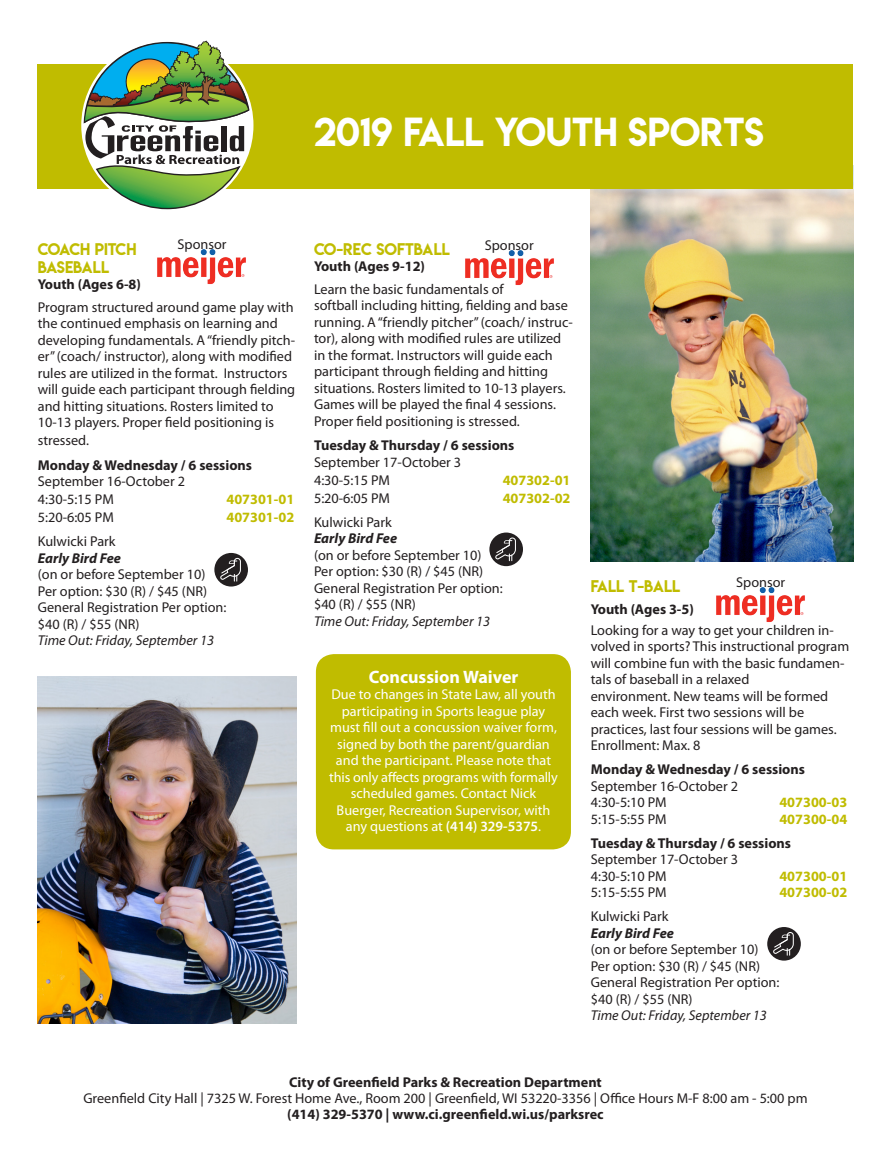
<style>
.page{position:relative;width:891px;height:1161px;background:#fff}
.page>*{position:absolute;margin:0;border:0;box-sizing:border-box;transform-origin:0 0}
.t1{font:36px "Lemon Milk";color:#fff}
.t2{font:700 18px "Myriad Pro";color:#fff}
.t3{font:15px "Lemon Milk";color:#c0bc00}
.t4{font:15px "Lemon Milk";letter-spacing:-.03em;color:#c0bc00}
.t5{font:14.25px/16.5px "Myriad Pro";color:#231f20}
.t6{font:14.25px/16.5px "Myriad Pro";color:#fff;text-align:center}
.t7{font:700 14.25px "Myriad Pro";color:#231f20}
.t8{font:italic 14.25px "Myriad Pro";color:#231f20}
.t9{font:700 14.25px "Myriad Pro";color:#c0bc00}
.t10{font:italic 700 14.25px "Myriad Pro";color:#231f20}
.s1{font-weight:600}
</style>
<div class="page">
<img style="left:38px;top:677px;width:259px;height:347px">
<img style="left:591px;top:189px;width:262px;height:373px">
<div style="left:38px;top:64px;width:815px;height:125px;background:#c0bc00"></div>
<div style="left:767px;top:927px;width:34px;height:34px;background:#231f20;border-radius:50%"></div>
<svg style="left:773px;top:932px;width:21px;height:24px"></svg>
<div style="left:214px;top:553px;width:34px;height:34px;background:#231f20;border-radius:50%"></div>
<svg style="left:220px;top:558px;width:21px;height:24px"></svg>
<div style="left:489px;top:533px;width:34px;height:33px;background:#231f20;border-radius:50%"></div>
<svg style="left:495px;top:538px;width:21px;height:23px"></svg>
<div style="left:316px;top:654px;width:255px;height:195px;background:#c0bc00;border-radius:18px"></div>
<img style="left:716px;top:587px;width:89px;height:35px">
<img style="left:157px;top:249px;width:89px;height:35px">
<img style="left:465px;top:250px;width:89px;height:35px">
<svg style="left:81px;top:40px;width:172px;height:170px"></svg>
<p class="t1" style="left:314px;top:106px;width:451px">2019 FALL YOUTH SPORTS</p>
<p class="t5" style="left:178px;top:236px;width:50px">Sponsor</p>
<p class="t5" style="left:485px;top:236px;width:50px">Sponsor</p>
<p class="t4" style="left:38px;top:239px;width:100px">COACH PITCH</p>
<p class="t3" style="left:38px;top:257px;width:73px">BASEBALL</p>
<p class="t7" style="left:38px;top:275px;width:105px">Youth (Ages 6-8)</p>
<p class="t5" style="left:38px;top:298px;width:259px">Program structured around game play with the continued emphasis on learning and developing fundamentals. A “friendly pitch&shy;er” (coach/ instructor), along with modified rules are utilized in the format. Instructors will guide each participant through fielding and hitting situations. Rosters limited to 10-13 players. Proper field positioning is</p>
<p class="t5" style="left:38px;top:432px;width:53px">stressed.</p>
<p class="t7" style="left:38px;top:456px;width:216px">Monday &amp; Wednesday / 6 sessions</p>
<p class="t5" style="left:38px;top:473px;width:149px">September 16-October 2</p>
<p class="t5" style="left:38px;top:491px;width:78px">4:30-5:15 PM</p>
<p class="t9" style="left:226px;top:490px;width:69px">407301-01</p>
<p class="t5" style="left:38px;top:509px;width:78px">5:20-6:05 PM</p>
<p class="t9" style="left:226px;top:508px;width:69px">407301-02</p>
<p class="t5" style="left:38px;top:533px;width:79px">Kulwicki Park</p>
<p class="t10" style="left:38px;top:549px;width:85px">Early Bird Fee</p>
<p class="t5" style="left:38px;top:566px;width:169px">(on or before September 10)</p>
<p class="t5" style="left:38px;top:583px;width:171px">Per option: $30 (R) / $45 (NR)</p>
<p class="t5" style="left:38px;top:599px;width:190px">General Registration Per option:</p>
<p class="t5" style="left:38px;top:616px;width:103px">$40 (R) / $55 (NR)</p>
<p class="t8" style="left:38px;top:632px;width:178px">Time Out: Friday, September 13</p>
<p class="t3" style="left:314px;top:239px;width:137px">CO-REC SOFTBALL</p>
<p class="t7" style="left:314px;top:257px;width:113px">Youth (Ages 9-12)</p>
<p class="t5" style="left:314px;top:280px;width:191px">Learn the basic fundamentals of</p>
<p class="t5" style="left:314px;top:297px;width:260px">softball including hitting, fielding and base running. A “friendly pitcher” (coach/ instruc&shy;tor), along with modified rules are utilized in the format. Instructors will guide each participant through fielding and hitting situations. Rosters limited to 10-13 players.<br>Games will be played the final 4 sessions.<br>Proper field positioning is stressed.</p>
<p class="t7" style="left:314px;top:436px;width:202px">Tuesday &amp; Thursday / 6 sessions</p>
<p class="t5" style="left:314px;top:454px;width:149px">September 17-October 3</p>
<p class="t5" style="left:314px;top:472px;width:78px">4:30-5:15 PM</p>
<p class="t9" style="left:503px;top:471px;width:69px">407302-01</p>
<p class="t5" style="left:314px;top:490px;width:78px">5:20-6:05 PM</p>
<p class="t9" style="left:503px;top:489px;width:69px">407302-02</p>
<p class="t5" style="left:314px;top:514px;width:79px">Kulwicki Park</p>
<p class="t10" style="left:314px;top:529px;width:85px">Early Bird Fee</p>
<p class="t5" style="left:314px;top:547px;width:169px">(on or before September 10)</p>
<p class="t5" style="left:314px;top:563px;width:171px">Per option: $30 (R) / $45 (NR)</p>
<p class="t5" style="left:314px;top:580px;width:190px">General Registration Per option:</p>
<p class="t5" style="left:314px;top:596px;width:103px">$40 (R) / $55 (NR)</p>
<p class="t8" style="left:314px;top:612px;width:178px">Time Out: Friday, September 13</p>
<p class="t2" style="left:369px;top:665px;width:151px">Concussion Waiver</p>
<p class="t6" style="left:329px;top:686px;width:230px">Due to changes in State Law, all youth participating in Sports league play must fill out a concussion waiver form, signed by both the parent/guardian and the participant. Please note that this only affects programs with formally scheduled games. Contact Nick</p>
<p class="t6" style="left:337px;top:801px;width:215px">Buerger, Recreation Supervisor, with any questions at <span class="s1">(414) 329-5375</span>.</p>
<p class="t5" style="left:736px;top:574px;width:50px">Sponsor</p>
<p class="t3" style="left:591px;top:576px;width:91px">FALL T-BALL</p>
<p class="t7" style="left:591px;top:600px;width:105px">Youth (Ages 3-5)</p>
<p class="t5" style="left:591px;top:621px;width:260px">Looking for a way to get your children in&shy;volved in sports? This instructional program will combine fun with the basic fundamen&shy;tals of baseball in a relaxed</p>
<p class="t5" style="left:591px;top:687px;width:239px">environment. New teams will be formed each week. First two sessions will be</p>
<p class="t5" style="left:591px;top:720px;width:247px">practices, last four sessions will be games.</p>
<p class="t5" style="left:591px;top:737px;width:111px">Enrollment: Max. 8</p>
<p class="t7" style="left:591px;top:760px;width:216px">Monday &amp; Wednesday / 6 sessions</p>
<p class="t5" style="left:591px;top:777px;width:149px">September 16-October 2</p>
<p class="t5" style="left:591px;top:794px;width:78px">4:30-5:10 PM</p>
<p class="t9" style="left:779px;top:793px;width:69px">407300-03</p>
<p class="t5" style="left:591px;top:810px;width:78px">5:15-5:55 PM</p>
<p class="t9" style="left:779px;top:810px;width:69px">407300-04</p>
<p class="t7" style="left:591px;top:834px;width:202px">Tuesday &amp; Thursday / 6 sessions</p>
<p class="t5" style="left:591px;top:851px;width:149px">September 17-October 3</p>
<p class="t5" style="left:591px;top:867px;width:78px">4:30-5:10 PM</p>
<p class="t9" style="left:779px;top:867px;width:69px">407300-01</p>
<p class="t5" style="left:591px;top:884px;width:78px">5:15-5:55 PM</p>
<p class="t9" style="left:779px;top:883px;width:69px">407300-02</p>
<p class="t5" style="left:591px;top:908px;width:79px">Kulwicki Park</p>
<p class="t10" style="left:591px;top:924px;width:85px">Early Bird Fee</p>
<p class="t5" style="left:591px;top:941px;width:169px">(on or before September 10)</p>
<p class="t5" style="left:591px;top:957px;width:171px">Per option: $30 (R) / $45 (NR)</p>
<p class="t5" style="left:591px;top:974px;width:190px">General Registration Per option:</p>
<p class="t5" style="left:591px;top:990px;width:103px">$40 (R) / $55 (NR)</p>
<p class="t8" style="left:591px;top:1007px;width:178px">Time Out: Friday, September 13</p>
<p class="t7" style="left:289px;top:1073px;width:314px">City of Greenfield Parks &amp; Recreation Department</p>
<p class="t5" style="left:83px;top:1090px;width:726px">Greenfield City Hall | 7325 W. Forest Home Ave., Room 200 | Greenfield, WI 53220-3356 | Office Hours M-F 8:00 am - 5:00 pm</p>
<p class="t7" style="left:287px;top:1105px;width:318px">(414) 329-5370 | www.ci.greenfield.wi.us/parksrec</p>
</div>
